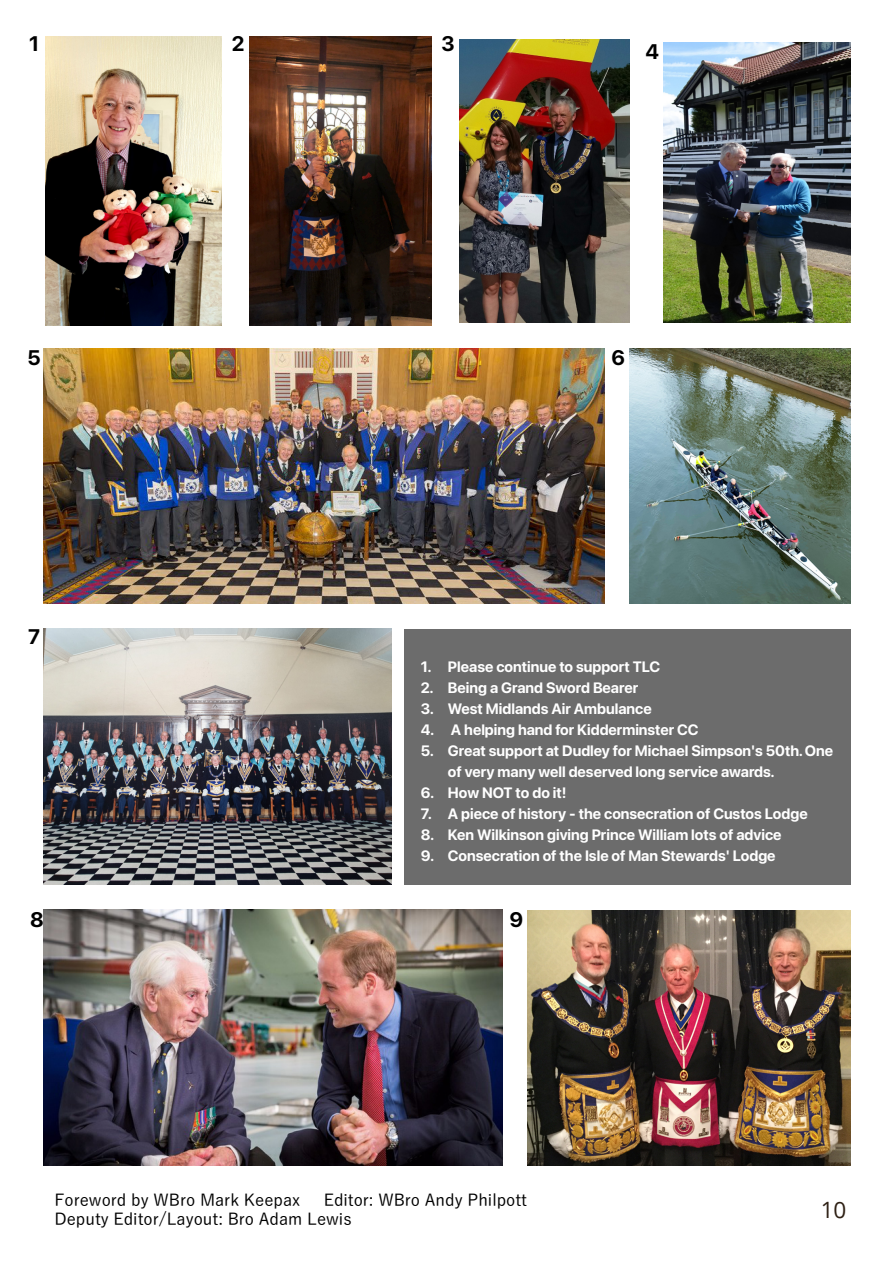
<style>
.page{position:relative;width:893px;height:1263px;background:#fff}
.page>*{position:absolute;margin:0;border:0;box-sizing:border-box;transform-origin:0 0}
.t1{font:22.5px "Open Sans";color:#2e2014}
.t2{font:700 21px "SF Pro Display";color:#000}
.t3{font:500 16.5px/19.8px "Yu Gothic";color:#000}
.t4{font:700 15px/21px "SF Pro Display";color:#fff}
</style>
<div class="page">
<img style="left:249px;top:37px;width:182px;height:289px">
<img style="left:629px;top:349px;width:221px;height:255px">
<img style="left:45px;top:37px;width:176px;height:289px">
<img style="left:44px;top:629px;width:347px;height:255px">
<img style="left:459px;top:40px;width:170px;height:283px">
<img style="left:663px;top:43px;width:187px;height:280px">
<img style="left:44px;top:910px;width:459px;height:255px">
<img style="left:44px;top:349px;width:561px;height:255px">
<img style="left:527px;top:910px;width:323px;height:255px">
<div style="left:404px;top:629px;width:446px;height:255px;background:#6c6c6c"></div>
<h2 class="t2" style="left:29px;top:31px;width:12px">1</h2>
<h2 class="t2" style="left:232px;top:31px;width:14px">2</h2>
<h2 class="t2" style="left:442px;top:31px;width:15px">3</h2>
<h2 class="t2" style="left:28px;top:345px;width:15px">5</h2>
<h2 class="t2" style="left:28px;top:624px;width:14px">7</h2>
<h2 class="t2" style="left:646px;top:39px;width:15px">4</h2>
<h2 class="t2" style="left:611px;top:345px;width:15px">6</h2>
<h2 class="t2" style="left:30px;top:907px;width:15px">8</h2>
<p class="t4" style="left:421px;top:656px;width:241px">1. Please continue to support TLC</p>
<p class="t4" style="left:421px;top:677px;width:219px">2. Being a Grand Sword Bearer</p>
<p class="t4" style="left:421px;top:698px;width:232px">3. West Midlands Air Ambulance</p>
<p class="t4" style="left:421px;top:719px;width:279px">4. A helping hand for Kidderminster CC</p>
<p class="t4" style="left:448px;top:740px;width:387px;text-indent:-27px">5. Great support at Dudley for Michael Simpson's 50th. One of very many well deserved long service awards.</p>
<p class="t4" style="left:421px;top:782px;width:147px">6. How NOT to do it!</p>
<p class="t4" style="left:421px;top:803px;width:388px">7. A piece of history - the consecration of Custos Lodge</p>
<p class="t4" style="left:421px;top:824px;width:362px">8. Ken Wilkinson giving Prince William lots of advice</p>
<p class="t4" style="left:421px;top:845px;width:356px">9. Consecration of the Isle of Man Stewards' Lodge</p>
<h2 class="t2" style="left:509px;top:907px;width:15px">9</h2>
<p class="t3" style="left:54px;top:1187px;width:247px">Foreword by WBro Mark Keepax</p>
<p class="t3" style="left:54px;top:1187px;width:474px;text-indent:269px">Editor: WBro Andy Philpott<br>Deputy Editor/Layout: Bro Adam Lewis</p>
<h1 class="t1" style="left:821px;top:1201px;width:27px">10</h1>
</div>
